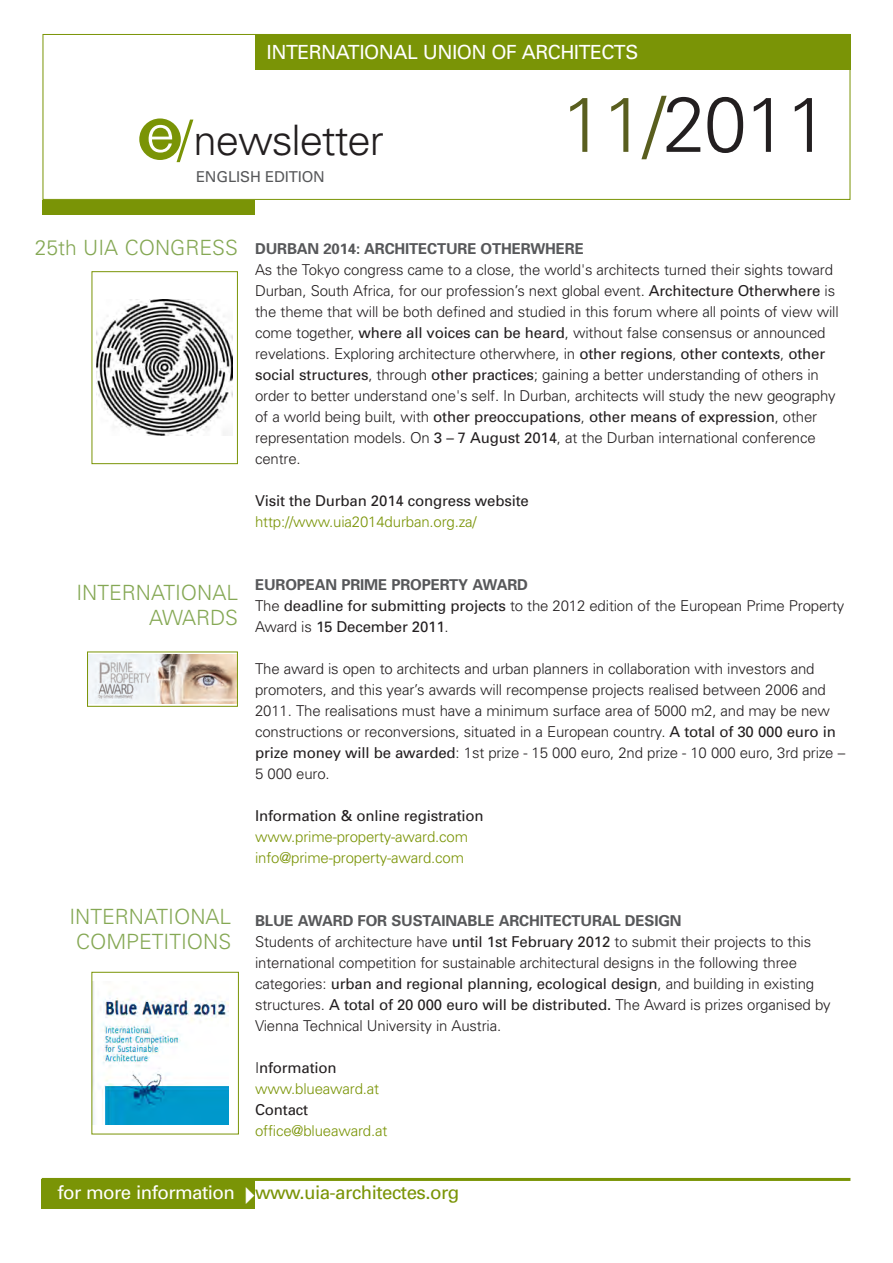
<style>
.page{position:relative;width:893px;height:1263px;background:#fff}
.page>*{position:absolute;margin:0;border:0;box-sizing:border-box;transform-origin:0 0}
.t1{font:300 77.7px "Univers";letter-spacing:-.03em;color:#231f20}
.t2{font:300 52.05px "Univers";color:#fff}
.t3{font:300 42px "Univers";letter-spacing:-.03em;color:#231f20}
.t4{font:300 21px/25.2px "Univers";color:#85a854;text-align:right}
.t5{font:19.5px "Univers";letter-spacing:-.03em;color:#fff}
.t6{font:18.75px "Univers";letter-spacing:-.03em;color:#7a9406}
.t7{font:300 15px/21px "Univers";letter-spacing:-.01em;color:#231f20}
.t8{font:300 15px/21px "Univers";letter-spacing:-.01em;color:#7a9406}
.t9{font:15px "Univers";letter-spacing:-.01em;color:#231f20}
.t10{font:700 15px "Univers";letter-spacing:-.01em;color:#57585a}
.t11{font:15px "Univers";letter-spacing:-.01em;color:#57585a}
.s1{color:#7a9406}
.s2{color:#595e1e}
.s3{font-weight:400}
.s4{font-weight:700;color:#57585a}
.s5{color:#231f20}
.s6{font-weight:400;color:#231f20}
.s7{color:#fff}
</style>
<div class="page">
<div style="left:43px;top:200px;width:212px;height:14px;background:#7a9406"></div>
<div style="left:255px;top:34px;width:595px;height:36px;background:#7a9406"></div>
<div style="left:139px;top:118px;width:42px;height:42px;background:#7a9406;border-radius:21px"></div>
<div style="left:42px;top:1179px;width:213px;height:30px;background:#7a9406"></div>
<hr style="left:42px;top:1178px;width:808px;height:3px;background:#7a9406">
<img style="left:96px;top:299px;width:137px;height:137px">
<div style="left:91px;top:271px;width:147px;height:193px;border:1px solid #7a9406"></div>
<img style="left:93px;top:981px;width:136px;height:144px">
<div style="left:91px;top:972px;width:148px;height:162px;border:1px solid #7a9406"></div>
<img style="left:89px;top:654px;width:147px;height:50px">
<div style="left:87px;top:651px;width:151px;height:56px;border:1px solid #7a9406"></div>
<h3 class="t5" style="left:267px;top:45px;width:373px">INTERNATIONAL UNION OF ARCHITECTS</h3>
<h2 class="t2" style="left:146px;top:114px;width:48px">e<span class="s1">/</span></h2>
<h3 class="t3" style="left:194px;top:124px;width:192px">newsletter</h3>
<p class="t11" style="left:196px;top:171px;width:130px">ENGLISH EDITION</p>
<h1 class="t1" style="left:561px;top:96px;width:269px"><span class="s2">11/</span>2011</h1>
<h3 class="t4" style="left:35px;top:237px;width:205px">25th UIA CONGRESS</h3>
<p class="t10" style="left:255px;top:243px;width:330px">DURBAN 2014: ARCHITECTURE OTHERWHERE</p>
<p class="t7" style="left:255px;top:261px;width:585px">As the Tokyo congress came to a close, the world's architects turned their sights toward Durban, South Africa, for our profession’s next global event. <span class="s3">Architecture Otherwhere</span> is the theme that will be both defined and studied in this forum where all points of view will come together, <span class="s3">where all voices can be heard</span>, without false consensus or announced revelations. Exploring architecture otherwhere, in <span class="s3">other regions</span>, <span class="s3">other contexts</span>, <span class="s3">other social structures</span>, through <span class="s3">other practices</span>; gaining a better understanding of others in order to better understand one's self. In Durban, architects will study the new geography of a world being built, with <span class="s3">other preoccupations</span>, <span class="s3">other means of expression</span>, other representation models. On <span class="s3">3 – 7 August 2014</span>, at the Durban international conference centre.</p>
<p class="t9" style="left:255px;top:495px;width:275px">Visit the Durban 2014 congress website</p>
<p class="t8" style="left:255px;top:513px;width:223px">http://www.uia2014durban.org.za/</p>
<h3 class="t4" style="left:76px;top:582px;width:163px">INTERNATIONAL<br>AWARDS</h3>
<h3 class="t4" style="left:69px;top:906px;width:163px;text-align:center">INTERNATIONAL<br>COMPETITIONS</h3>
<p class="t7" style="left:255px;top:576px;width:591px"><span class="s4">EUROPEAN PRIME PROPERTY AWARD<br></span>The <span class="s3">deadline for submitting projects</span> to the 2012 edition of the European Prime Property<br>Award is <span class="s3">15 December 2011</span>.</p>
<p class="t7" style="left:255px;top:660px;width:592px">The award is open to architects and urban planners in collaboration with investors and promoters, and this year’s awards will recompense projects realised between 2006 and 2011. The realisations must have a minimum surface area of 5000 m2, and may be new constructions or reconversions, situated in a European country. <span class="s3">A total of 30 000 euro in prize money will be awarded</span>: 1st prize - 15 000 euro, 2nd prize - 10 000 euro, 3rd prize – 5 000 euro.</p>
<p class="t9" style="left:255px;top:810px;width:230px">Information &amp; online registration</p>
<p class="t8" style="left:255px;top:828px;width:214px">www.prime-property-award.com info@prime-property-award.com</p>
<p class="t7" style="left:255px;top:912px;width:577px"><span class="s4">BLUE AWARD FOR SUSTAINABLE ARCHITECTURAL DESIGN<br></span>Students of architecture have <span class="s3">until 1st February 2012</span> to submit their projects to this international competition for sustainable architectural designs in the following three categories: <span class="s3">urban and regional planning, ecological design</span>, and building in existing structures. <span class="s3">A total of 20 000 euro will be distributed.</span> The Award is prizes organised by Vienna Technical University in Austria.</p>
<p class="t8" style="left:255px;top:1059px;width:126px"><span class="s5">I</span><span class="s6">nformation </span>www.blueaward.at</p>
<p class="t9" style="left:255px;top:1104px;width:55px">Contact</p>
<p class="t8" style="left:255px;top:1122px;width:134px">office@blueaward.at</p>
<p class="t6" style="left:57px;top:1186px;width:403px"><span class="s7">for more information</span> www.uia-architectes.org</p>
</div>
